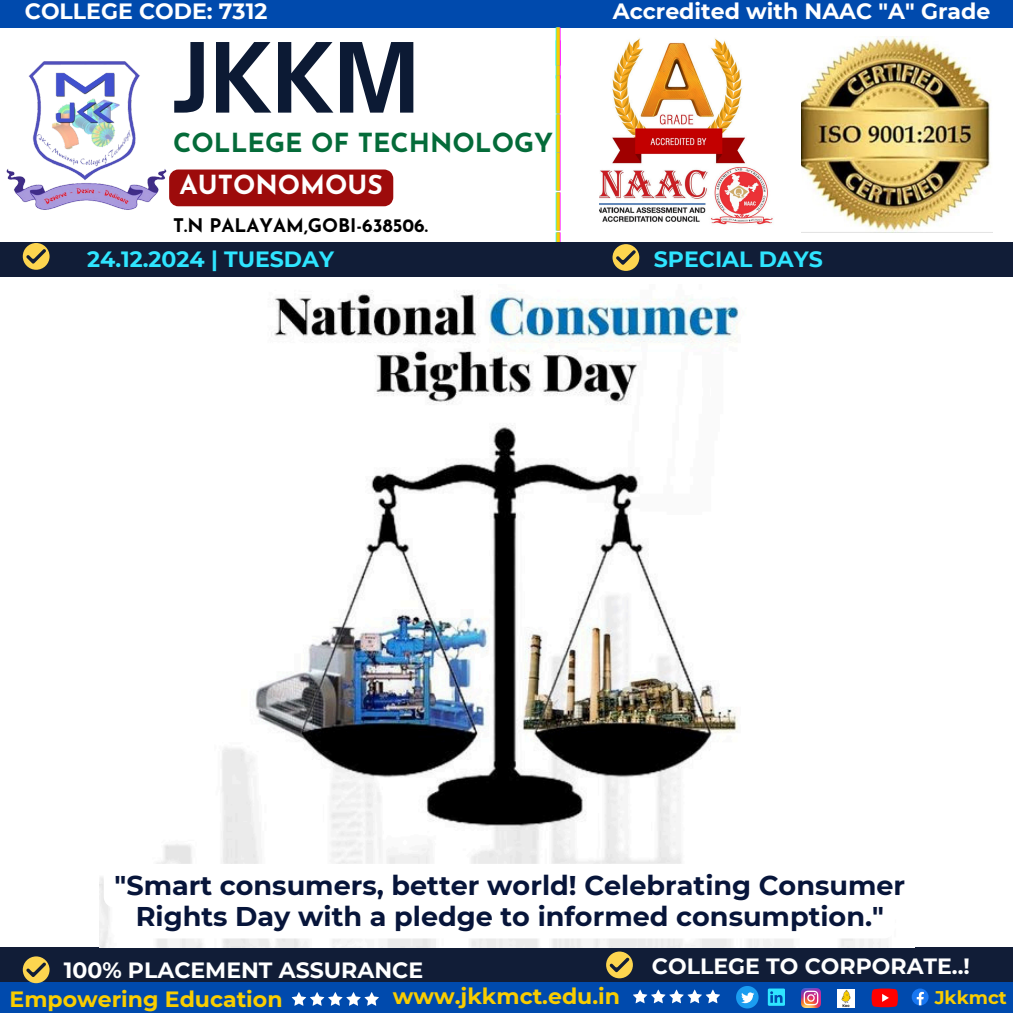
<style>
.page{position:relative;width:1013px;height:1013px;background:#fff}
.page>*{position:absolute;margin:0;border:0;box-sizing:border-box;transform-origin:0 0}
.t1{font:700 92.5px "Open Sauce One";color:#0c1a34}
.t2{font:40.75px/40px "Josefin Sans";color:#f0f}
.t3{font:700 27px/31px "Montserrat";color:#07153a;text-align:center}
.t4{font:700 26.25px "Josefin Sans";color:#046b39}
.t5{font:700 26.25px "Josefin Sans";color:#fefefe}
.t6{font:700 22px "Montserrat";color:#fff}
.t7{font:700 22px "Montserrat";color:#f9cd00}
.t8{font:700 22px "Montserrat";color:#2fe5ff}
.t9{font:700 18.75px "Josefin Sans";color:#000}
.t10{font:700 18.25px "Montserrat";color:#f9cd00}
</style>
<div class="page">
<div style="left:0;top:981px;width:1012px;height:31px;background:#004aad"></div>
<img style="left:6px;top:61px;width:161px;height:149px">
<img style="left:801px;top:988px;width:19px;height:19px">
<svg style="left:736px;top:986px;width:22px;height:22px"></svg>
<svg style="left:767px;top:988px;width:17px;height:17px"></svg>
<img style="left:837px;top:989px;width:18px;height:18px">
<svg style="left:871px;top:988px;width:26px;height:19px"></svg>
<svg style="left:911px;top:988px;width:17px;height:17px"></svg>
<img style="left:599px;top:38px;width:174px;height:187px">
<img style="left:801px;top:37px;width:191px;height:196px">
<div style="left:0;top:0;width:1012px;height:28px;background:#004aad"></div>
<div style="left:0;top:946px;width:1012px;height:35px;background:#111d37"></div>
<svg style="left:633px;top:989px;width:87px;height:14px"></svg>
<svg style="left:292px;top:992px;width:87px;height:13px"></svg>
<div style="left:0;top:242px;width:1012px;height:34px;background:#111d37"></div>
<svg style="left:23px;top:956px;width:27px;height:27px"></svg>
<svg style="left:606px;top:951px;width:27px;height:27px"></svg>
<svg style="left:612px;top:244px;width:27px;height:27px"></svg>
<svg style="left:23px;top:243px;width:27px;height:27px"></svg>
<img style="left:99px;top:290px;width:815px;height:657px">
<div style="left:169px;top:169px;width:224px;height:37px;background:#9d0b0b"></div>
<svg style="left:104px;top:863px;width:810px;height:75px"></svg>
<p class="t6" style="left:25px;top:-2px;width:244px">COLLEGE CODE: 7312</p>
<h4 class="t6" style="left:613px;top:-2px;width:379px">Accredited with NAAC "A" Grade</h4>
<h2 class="t2" style="left:553px;top:26px;width:13px">|</h2>
<h2 class="t2" style="left:553px;top:39px;width:13px">|</h2>
<p class="t1" style="left:173px;top:20px;width:248px">JKKM</p>
<h4 class="t4" style="left:173px;top:133px;width:381px">COLLEGE OF TECHNOLOGY</h4>
<h2 class="t2" style="left:553px;top:74px;width:13px;line-height:39.5px">| |</h2>
<h2 class="t2" style="left:553px;top:151px;width:13px">| |</h2>
<p class="t5" style="left:180px;top:175px;width:205px">AUTONOMOUS</p>
<h5 class="t9" style="left:173px;top:218px;width:256px">T.N PALAYAM,GOBI-638506.</h5>
<h2 class="t2" style="left:553px;top:231px;width:13px">|</h2>
<p class="t8" style="left:87px;top:246px;width:248px">24.12.2024 | TUESDAY</p>
<p class="t8" style="left:654px;top:246px;width:170px">SPECIAL DAYS</p>
<p class="t3" style="left:115px;top:869px;width:792px">"Smart consumers, better world! Celebrating Consumer<br>Rights Day with a pledge to informed consumption."</p>
<p class="t6" style="left:64px;top:956px;width:361px">100% PLACEMENT ASSURANCE</p>
<h2 class="t6" style="left:652px;top:952px;width:319px">COLLEGE TO CORPORATE..!</h2>
<h2 class="t10" style="left:934px;top:986px;width:74px">Jkkmct</h2>
<h1 class="t7" style="left:393px;top:983px;width:229px">www.jkkmct.edu.in</h1>
<h6 class="t7" style="left:10px;top:985px;width:274px">Empowering Education</h6>
</div>
